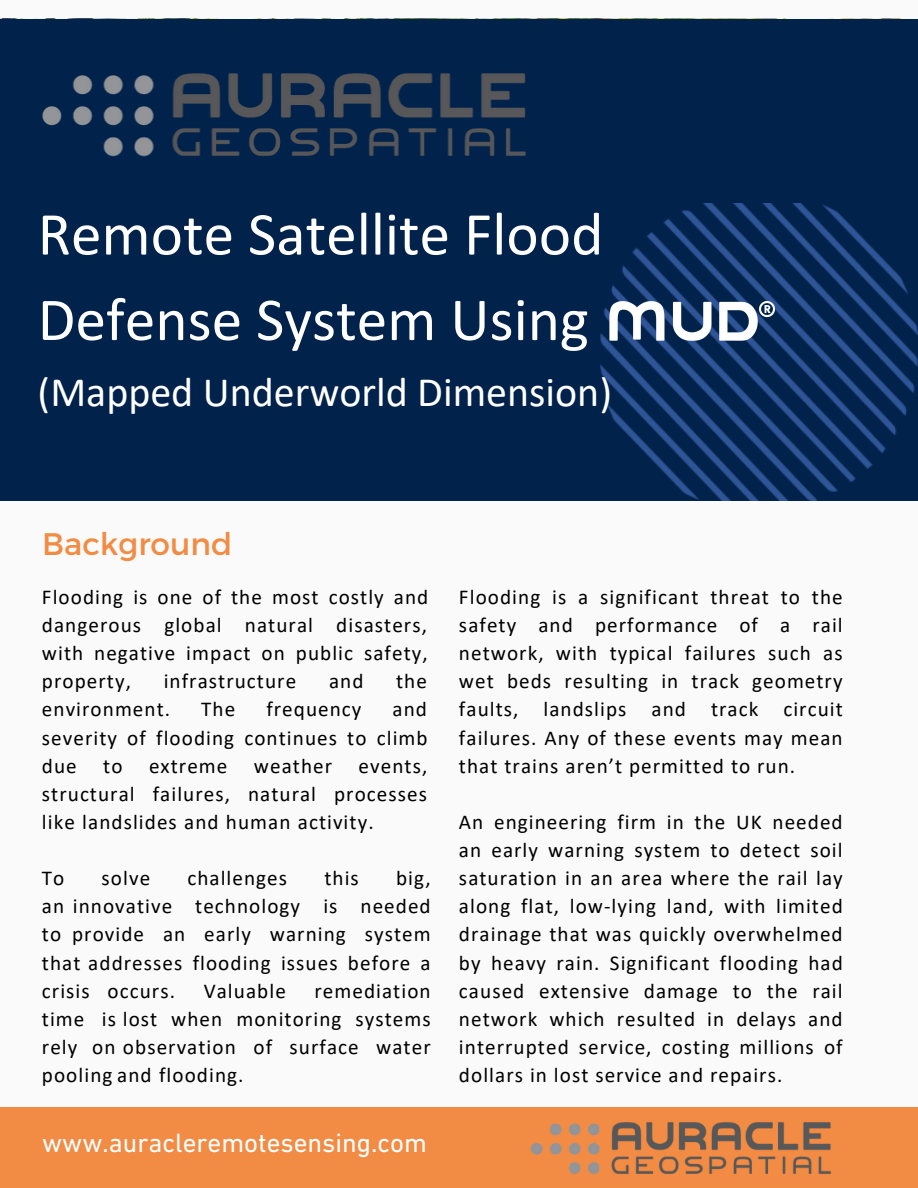
<style>
.page{position:relative;width:918px;height:1188px;background:#fafafa}
.page>*{position:absolute;margin:0;border:0;box-sizing:border-box;transform-origin:0 0}
.t1{font:61.5px/85.5px "Calibri";color:#fff}
.t2{font:42px "Calibri";color:#fff}
.t3{font:31.2px "Montserrat";color:#f28b43}
.t4{font:27px "DIN Next LT Pro";color:#fff}
.t5{font:21.15px/28.2px "Calibri";letter-spacing:.05em;color:#000;text-align:justify}
</style>
<div class="page">
<div style="left:0;top:19px;width:918px;height:481px;background:#00224b"></div>
<div style="left:0;top:1107px;width:918px;height:81px;background:#f28b43"></div>
<img style="left:601px;top:203px;width:317px;height:297px">
<img style="left:42px;top:73px;width:484px;height:84px">
<img style="left:530px;top:1122px;width:302px;height:52px">
<img style="left:610px;top:302px;width:164px;height:39px">
<p class="t1" style="left:38px;top:196px;width:567px">Remote Satellite Flood<br>Defense System Using</p>
<p class="t2" style="left:38px;top:375px;width:576px">(Mapped Underworld Dimension)</p>
<p class="t3" style="left:42px;top:524px;width:192px">Background</p>
<p class="t5" style="left:42px;top:585px;width:388px">Flooding is one of the most costly and dangerous global natural disasters, with negative impact on public safety, property,</p>
<p class="t5" style="left:164px;top:669px;width:134px">infrastructure</p>
<p class="t5" style="left:329px;top:669px;width:36px">and</p>
<p class="t5" style="left:396px;top:669px;width:32px">the</p>
<p class="t5" style="left:42px;top:697px;width:130px">environment.</p>
<p class="t5" style="left:201px;top:697px;width:36px">The</p>
<p class="t5" style="left:266px;top:697px;width:97px">frequency</p>
<p class="t5" style="left:42px;top:697px;width:387px;text-indent:351px">and severity of flooding continues to climb due to</p>
<p class="t5" style="left:149px;top:753px;width:80px">extreme</p>
<p class="t5" style="left:254px;top:753px;width:80px">weather</p>
<p class="t5" style="left:42px;top:753px;width:387px;text-indent:317px">events, structural failures, natural processes like landslides and human activity.</p>
<p class="t5" style="left:42px;top:866px;width:24px">To</p>
<p class="t5" style="left:102px;top:866px;width:50px">solve</p>
<p class="t5" style="left:187px;top:866px;width:101px">challenges</p>
<p class="t5" style="left:324px;top:866px;width:36px">this</p>
<p class="t5" style="left:42px;top:866px;width:390px;text-indent:354px">big, an innovative technology is needed to provide an early warning system that addresses flooding issues before a crisis occurs.</p>
<p class="t5" style="left:204px;top:978px;width:84px">Valuable</p>
<p class="t5" style="left:42px;top:978px;width:390px;text-indent:273px">remediation time is lost when monitoring systems rely on observation of surface water pooling and flooding.</p>
<p class="t4" style="left:42px;top:1132px;width:386px">www.auracleremotesensing.com</p>
<p class="t5" style="left:459px;top:585px;width:385px">Flooding is a significant threat to the safety and performance of a rail network, with typical failures such as wet beds resulting in track geometry faults, landslips and track circuit failures. Any of these events may mean that trains aren’t permitted to run.</p>
<p class="t5" style="left:459px;top:810px;width:385px">An engineering firm in the UK needed an early warning system to detect soil saturation in an area where the rail lay along flat, low-lying land, with limited drainage that was quickly overwhelmed by heavy rain. Significant flooding had caused extensive damage to the rail network which resulted in delays and interrupted service, costing millions of dollars in lost service and repairs.</p>
</div>
